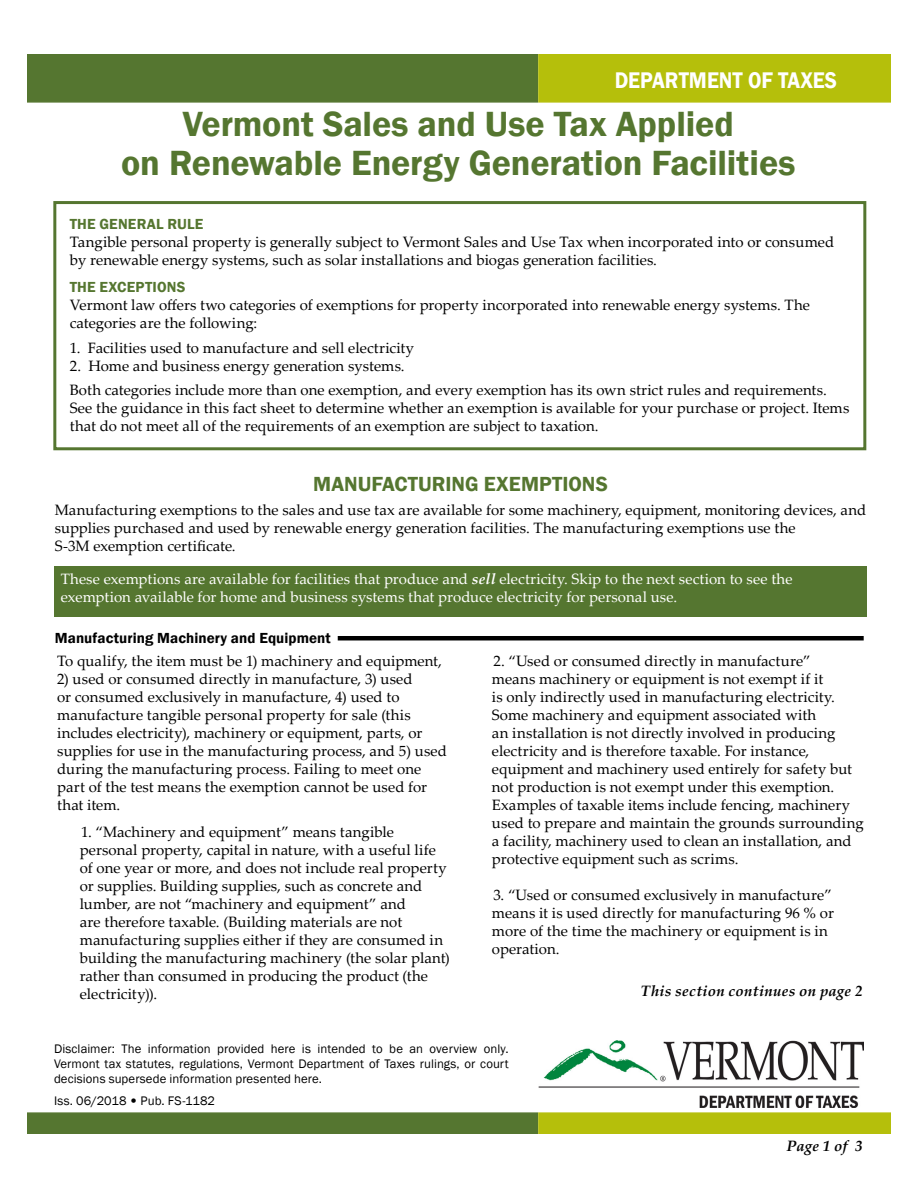
<style>
.page{position:relative;width:918px;height:1188px;background:#fff}
.page>*{position:absolute;margin:0;border:0;box-sizing:border-box;transform-origin:0 0}
.t1{font:600 36px/39px "Franklin Gothic";letter-spacing:-.005em;color:#557630;text-align:center}
.t2{font:600 23.25px "Franklin Gothic";color:#fff;scale:.9 1}
.t3{font:600 21px "Franklin Gothic";color:#557630}
.t4{font:15px/18px "Palatino Linotype";color:#000}
.t5{font:15px/18px "Palatino Linotype";color:#fff}
.t6{font:italic 700 15px "Palatino Linotype";letter-spacing:.02em;color:#000}
.t7{font:600 15px "Franklin Gothic";letter-spacing:.005em;color:#000}
.t8{font:600 15px "Franklin Gothic";letter-spacing:.01em;color:#557630}
.t9{font:12.75px/15.3px "Franklin Gothic";letter-spacing:.005em;color:#000;text-align:justify}
.s1{font-weight:700;font-style:italic}
.s2{font-family:"Palatino Linotype"}
</style>
<div class="page">
<div style="left:27px;top:54px;width:511px;height:49px;background:#557630;border:2px solid #557630"></div>
<div style="left:538px;top:54px;width:353px;height:49px;background:#b5bf0b;border:2px solid #b5bf0b"></div>
<div style="left:27px;top:1112px;width:511px;height:22px;background:#557630;border:2px solid #557630"></div>
<div style="left:538px;top:1112px;width:353px;height:22px;background:#b5bf0b;border:2px solid #b5bf0b"></div>
<img style="left:538px;top:1041px;width:326px;height:67px">
<div style="left:53px;top:201px;width:813px;height:249px;border:3px solid #557630"></div>
<hr style="left:338px;top:636px;width:526px;height:4px;background:#000">
<div style="left:54px;top:567px;width:813px;height:50px;background:#557630"></div>
<h2 class="t2" style="left:615px;top:66px;width:249px">DEPARTMENT OF TAXES</h2>
<h1 class="t1" style="left:121px;top:105px;width:676px">Vermont Sales and Use Tax Applied<br>on Renewable Energy Generation Facilities</h1>
<p class="t8" style="left:70px;top:214px;width:135px">THE GENERAL RULE</p>
<p class="t4" style="left:70px;top:232px;width:766px">Tangible personal property is generally subject to Vermont Sales and Use Tax when incorporated into or consumed by renewable energy systems, such as solar installations and biogas generation facilities.</p>
<p class="t8" style="left:70px;top:277px;width:117px">THE EXCEPTIONS</p>
<p class="t4" style="left:70px;top:295px;width:742px">Vermont law offers two categories of exemptions for property incorporated into renewable energy systems. The categories are the following:</p>
<p class="t4" style="left:70px;top:338px;width:346px">1. Facilities used to manufacture and sell electricity</p>
<p class="t4" style="left:70px;top:353px;width:758px;line-height:24px">2. Home and business energy generation systems.<br>Both categories include more than one exemption, and every exemption has its own strict rules and requirements.</p>
<p class="t4" style="left:70px;top:398px;width:781px">See the guidance in this fact sheet to determine whether an exemption is available for your purchase or project. Items that do not meet all of the requirements of an exemption are subject to taxation.</p>
<h3 class="t3" style="left:313px;top:471px;width:296px">MANUFACTURING EXEMPTIONS</h3>
<p class="t4" style="left:55px;top:501px;width:813px">Manufacturing exemptions to the sales and use tax are available for some machinery, equipment, monitoring devices, and supplies purchased and used by renewable energy generation facilities. The manufacturing exemptions use the<br>S-3M exemption certificate.</p>
<p class="t5" style="left:61px;top:570px;width:733px">These exemptions are available for facilities that produce and <span class="s1">sell</span> electricity. Skip to the next section to see the exemption available for home and business systems that produce electricity for personal use.</p>
<p class="t7" style="left:55px;top:629px;width:278px">Manufacturing Machinery and Equipment</p>
<p class="t4" style="left:57px;top:652px;width:386px">To qualify, the item must be 1) machinery and equipment,</p>
<p class="t4" style="left:57px;top:670px;width:391px">2) used or consumed directly in manufacture, 3) used<br>or consumed exclusively in manufacture, 4) used to manufacture tangible personal property for sale (this includes electricity), machinery or equipment, parts, or supplies for use in the manufacturing process, and 5) used during the manufacturing process. Failing to meet one part of the test means the exemption cannot be used for that item.</p>
<p class="t4" style="left:80px;top:823px;width:372px">1. “Machinery and equipment” means tangible personal property, capital in nature, with a useful life of one year or more, and does not include real property or supplies. Building supplies, such as concrete and lumber, are not “machinery and equipment” and<br>are therefore taxable. (Building materials are not manufacturing supplies either if they are consumed in building the manufacturing machinery (the solar plant) rather than consumed in producing the product (the electricity)).</p>
<p class="t4" style="left:492px;top:652px;width:373px">2. “Used or consumed directly in manufacture”<br>means machinery or equipment is not exempt if it<br>is only indirectly used in manufacturing electricity.<br>Some machinery and equipment associated with<br>an installation is not directly involved in producing electricity and is therefore taxable. For instance, equipment and machinery used entirely for safety but not production is not exempt under this exemption.<br>Examples of taxable items include fencing, machinery used to prepare and maintain the grounds surrounding a facility, machinery used to clean an installation, and protective equipment such as scrims.</p>
<p class="t4" style="left:492px;top:886px;width:343px">3. “Used or consumed exclusively in manufacture” means it is used directly for manufacturing 96 % or more of the time the machinery or equipment is in operation.</p>
<p class="t6" style="left:641px;top:981px;width:223px">This section continues on page 2</p>
<p class="t9" style="left:54px;top:1041px;width:456px">Disclaimer: The information provided here is intended to be an overview only.<br>Vermont tax statutes, regulations, Vermont Department of Taxes rulings, or court decisions supersede information presented here.</p>
<p class="t9" style="left:54px;top:1093px;width:163px">Iss. 06/2018 <span class="s2">•</span> Pub. FS-1182</p>
<p class="t6" style="left:787px;top:1135px;width:77px">Page 1 of 3</p>
</div>
